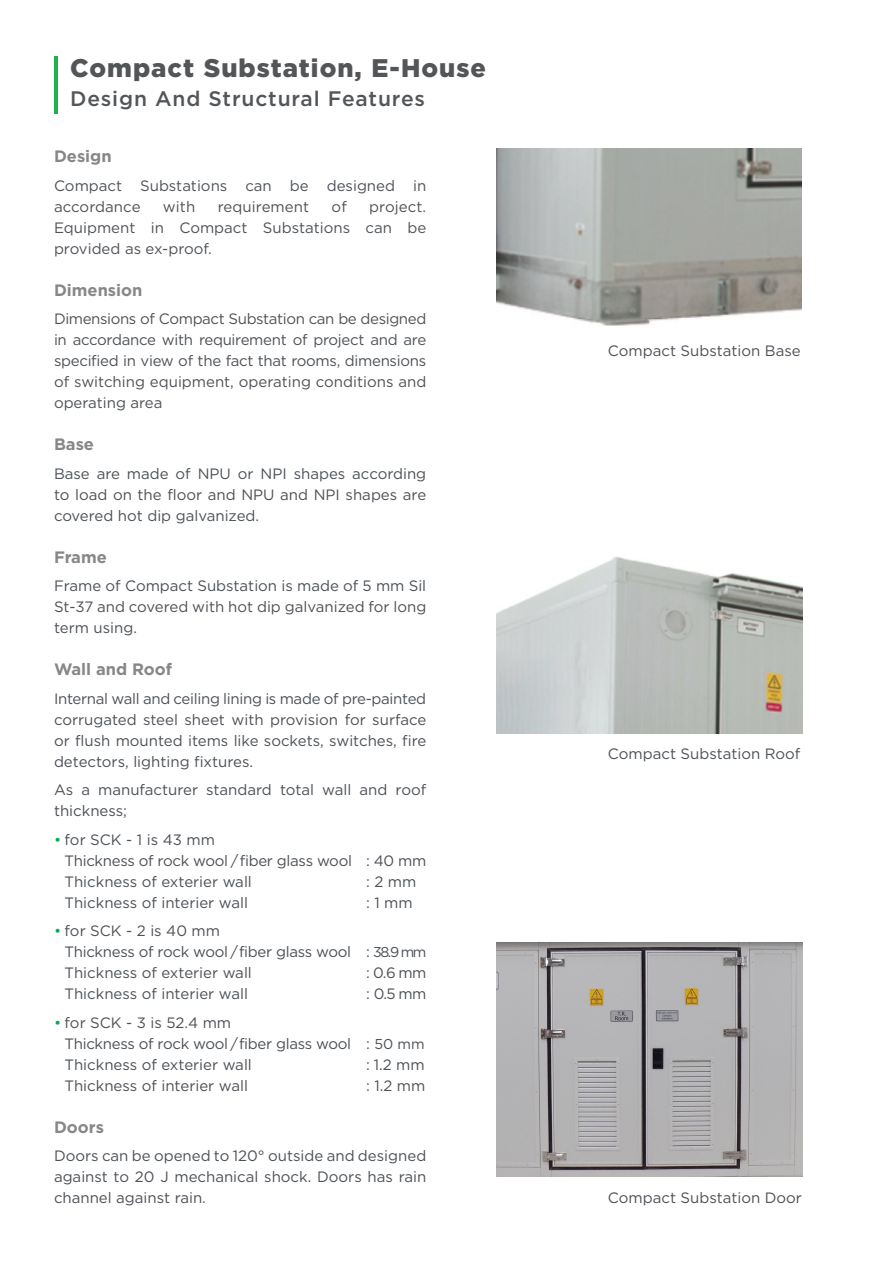
<style>
.page{position:relative;width:893px;height:1263px;background:#fff}
.page>*{position:absolute;margin:0;border:0;box-sizing:border-box;transform-origin:0 0}
.Baslik_Urun_Sol_ENMor{font:900 25.5px "Gotham";letter-spacing:.04em;color:#535659}
.Baslik_Urun_Sol_ENMor-2{font:500 21px "Gotham";letter-spacing:.04em;color:#535659}
.Text_Maddeli{font:700 16.5px "Gotham";color:#888787}
.Text_Maddeli-2{font:15px/21px "Gotham";color:#4c5157;text-align:justify}
.Text_Maddeli-3{font:15px/21px "Gotham";color:#4e5257;text-align:justify}
.Text_Maddeli-4{font:15px "Gotham";letter-spacing:-.02em;color:#4c5157}
.s1{color:#00ab54}
.s2{font-size:14.25px}
</style>
<div class="page">
<hr style="left:54px;top:56px;width:4px;height:58px;background:#1faf4b">
<img style="left:497px;top:149px;width:304px;height:177px">
<img style="left:497px;top:943px;width:305px;height:233px">
<img style="left:497px;top:556px;width:305px;height:178px">
<p class="Baslik_Urun_Sol_ENMor" style="left:70px;top:50px;width:417px">Compact Substation, E-House</p>
<p class="Baslik_Urun_Sol_ENMor-2" style="left:70px;top:85px;width:357px">Design And Structural Features</p>
<p class="Text_Maddeli" style="left:54px;top:145px;width:59px">Design</p>
<p class="Text_Maddeli-3" style="left:54px;top:174px;width:374px">Compact Substations can be designed in accordance</p>
<p class="Text_Maddeli-3" style="left:163px;top:195px;width:34px">with</p>
<p class="Text_Maddeli-3" style="left:218px;top:195px;width:93px">requirement</p>
<p class="Text_Maddeli-3" style="left:332px;top:195px;width:17px">of</p>
<p class="Text_Maddeli-3" style="left:54px;top:195px;width:374px;text-indent:315px">project.<br>Equipment in Compact Substations can be provided as ex-proof.</p>
<p class="Text_Maddeli" style="left:54px;top:279px;width:90px">Dimension</p>
<p class="Text_Maddeli-3" style="left:54px;top:308px;width:374px">Dimensions of Compact Substation can be designed in accordance with requirement of project and are specified in view of the fact that rooms, dimensions of switching equipment, operating conditions and operating area</p>
<p class="Text_Maddeli" style="left:54px;top:433px;width:42px">Base</p>
<p class="Text_Maddeli-2" style="left:54px;top:462px;width:374px">Base are made of NPU or NPI shapes according to load on the floor and NPU and NPI shapes are covered hot dip galvanized.</p>
<p class="Text_Maddeli" style="left:54px;top:546px;width:54px">Frame</p>
<p class="Text_Maddeli-2" style="left:54px;top:575px;width:374px">Frame of Compact Substation is made of 5 mm Sil St-37 and covered with hot dip galvanized for long term using.</p>
<p class="Text_Maddeli" style="left:54px;top:658px;width:120px">Wall and Roof</p>
<p class="Text_Maddeli-2" style="left:54px;top:687px;width:374px">Internal wall and ceiling lining is made of pre-painted corrugated steel sheet with provision for surface or flush mounted items like sockets, switches, fire detectors, lighting fixtures.</p>
<p class="Text_Maddeli-2" style="left:54px;top:779px;width:374px">As a manufacturer standard total wall and roof thickness;</p>
<p class="Text_Maddeli-2" style="left:54px;top:828px;width:162px"><span class="s1">•</span> for SCK - 1 is 43 mm</p>
<p class="Text_Maddeli-4" style="left:65px;top:851px;width:363px">Thickness of rock wool / fiber glass wool : 40 mm</p>
<p class="Text_Maddeli-2" style="left:65px;top:870px;width:189px">Thickness of exterier wall</p>
<p class="Text_Maddeli-2" style="left:366px;top:870px;width:52px">: 2 mm</p>
<p class="Text_Maddeli-2" style="left:65px;top:891px;width:185px">Thickness of interier wall</p>
<p class="Text_Maddeli-2" style="left:366px;top:891px;width:48px">: 1 mm</p>
<p class="Text_Maddeli-2" style="left:54px;top:920px;width:168px"><span class="s1">•</span> for SCK - 2 is 40 mm</p>
<p class="Text_Maddeli-4" style="left:65px;top:942px;width:363px">Thickness of rock wool / fiber glass wool : <span class="s2">38.9 mm</span></p>
<p class="Text_Maddeli-2" style="left:65px;top:962px;width:189px">Thickness of exterier wall</p>
<p class="Text_Maddeli-2" style="left:366px;top:962px;width:62px">: 0.6 mm</p>
<p class="Text_Maddeli-2" style="left:65px;top:983px;width:185px">Thickness of interier wall</p>
<p class="Text_Maddeli-2" style="left:366px;top:983px;width:62px">: 0.5 mm</p>
<p class="Text_Maddeli-2" style="left:54px;top:1011px;width:179px"><span class="s1">•</span> for SCK - 3 is 52.4 mm</p>
<p class="Text_Maddeli-4" style="left:65px;top:1034px;width:361px">Thickness of rock wool / fiber glass wool : <span class="s2">50 mm</span></p>
<p class="Text_Maddeli-2" style="left:65px;top:1053px;width:189px">Thickness of exterier wall</p>
<p class="Text_Maddeli-2" style="left:366px;top:1053px;width:60px">: 1.2 mm</p>
<p class="Text_Maddeli-2" style="left:65px;top:1074px;width:185px">Thickness of interier wall</p>
<p class="Text_Maddeli-2" style="left:366px;top:1074px;width:61px">: 1.2 mm</p>
<p class="Text_Maddeli" style="left:54px;top:1116px;width:51px">Doors</p>
<p class="Text_Maddeli-2" style="left:54px;top:1145px;width:374px">Doors can be opened to 120° outside and designed against to 20 J mechanical shock. Doors has rain channel against rain.</p>
<p class="Text_Maddeli-2" style="left:608px;top:339px;width:194px">Compact Substation Base</p>
<p class="Text_Maddeli-2" style="left:608px;top:743px;width:194px">Compact Substation Roof</p>
<p class="Text_Maddeli-2" style="left:608px;top:1187px;width:196px">Compact Substation Door</p>
</div>
